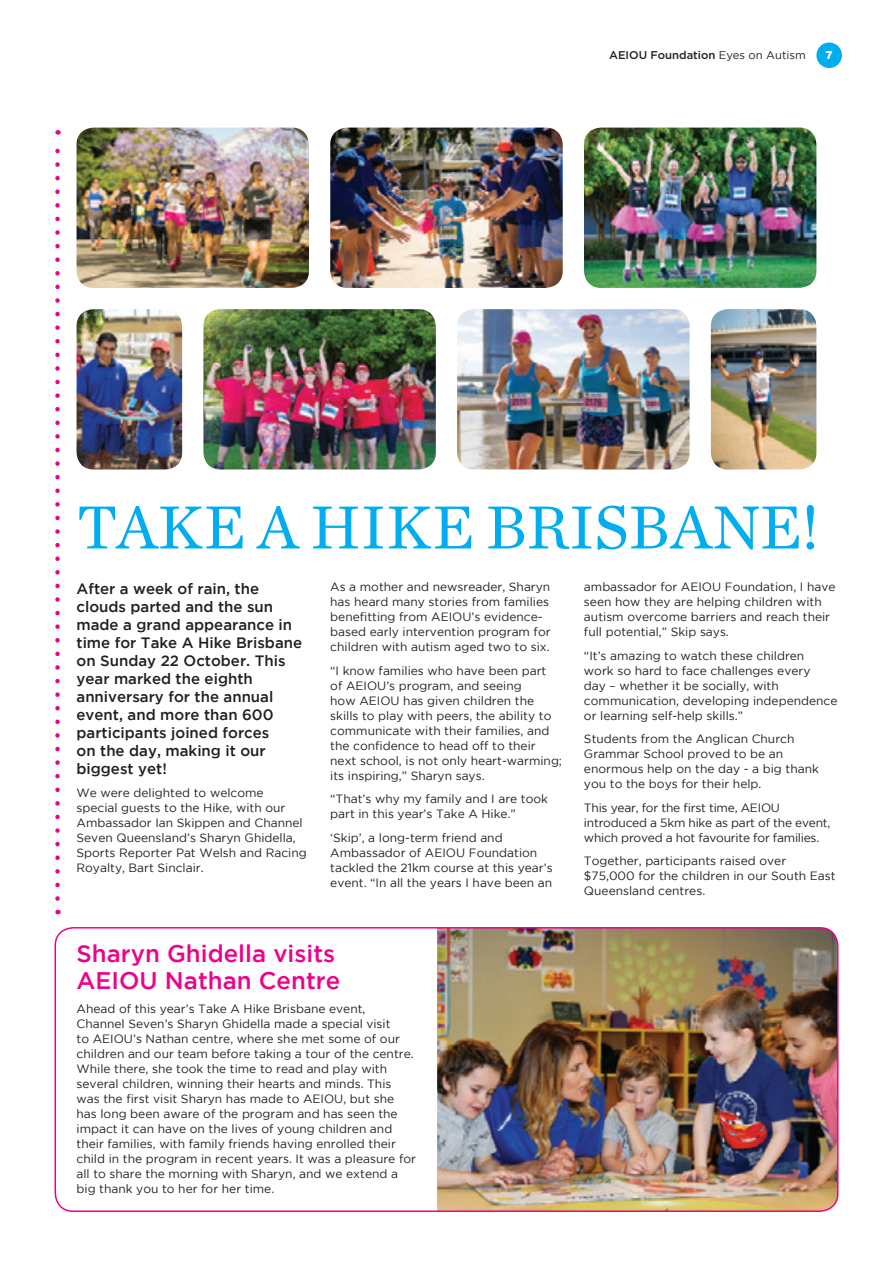
<style>
.page{position:relative;width:893px;height:1263px;background:#fff}
.page>*{position:absolute;margin:0;border:0;box-sizing:border-box;transform-origin:0 0}
.t1{font:63.6px "Chronicle Text G1";color:#00aeef}
.t2{font:500 24px/27px "Gotham";color:#ed028c}
.t3{font:500 15px/18px "Gotham";color:#231f20}
.t4{font:12px/15px "Gotham";color:#231f20}
.t5{font:12px/15px "Gotham";letter-spacing:-.02em;color:#231f20}
.t6{font:500 11.25px "Gotham";color:#231f20}
.t7{font:900 11.25px "Helvetica Rounded";color:#fff}
.s1{font-weight:400}
</style>
<div class="page">
<img style="left:437px;top:928px;width:401px;height:283px">
<div style="left:55px;top:927px;width:783px;height:285px;border:2px solid #ed028c;border-radius:18px"></div>
<div style="left:816px;top:43px;width:26px;height:25px;background:#00aeef;border-radius:50%"></div>
<svg style="left:55px;top:130px;width:5px;height:768px"></svg>
<img style="left:77px;top:128px;width:232px;height:160px">
<img style="left:77px;top:309px;width:105px;height:160px">
<img style="left:711px;top:309px;width:105px;height:160px">
<img style="left:330px;top:128px;width:233px;height:160px">
<img style="left:203px;top:309px;width:233px;height:160px">
<img style="left:584px;top:128px;width:232px;height:160px">
<img style="left:457px;top:309px;width:233px;height:160px">
<p class="t6" style="left:609px;top:47px;width:198px">AEIOU Foundation <span class="s1">Eyes on Autism</span></p>
<p class="t7" style="left:826px;top:47px;width:8px">7</p>
<h1 class="t1" style="left:77px;top:479px;width:744px">TAKE A HIKE BRISBANE!</h1>
<p class="t3" style="left:77px;top:579px;width:227px">After a week of rain, the clouds parted and the sun made a grand appearance in time for Take A Hike Brisbane on Sunday 22 October. This year marked the eighth anniversary for the annual event, and more than 600 participants joined forces<br>on the day, making it our biggest yet!</p>
<p class="t4" style="left:77px;top:785px;width:232px">We were delighted to welcome special guests to the Hike, with our Ambassador Ian Skippen and Channel Seven Queensland’s Sharyn Ghidella, Sports Reporter Pat Welsh and Racing Royalty, Bart Sinclair.</p>
<p class="t4" style="left:330px;top:579px;width:222px">As a mother and newsreader, Sharyn has heard many stories from families benefitting from AEIOU’s evidence&shy;based early intervention program for children with autism aged two to six.</p>
<p class="t4" style="left:330px;top:663px;width:233px">“I know families who have been part<br>of AEIOU’s program, and seeing<br>how AEIOU has given children the skills to play with peers, the ability to communicate with their families, and the confidence to head off to their next school, is not only heart-warming; its inspiring,” Sharyn says.</p>
<p class="t4" style="left:330px;top:791px;width:219px">“That’s why my family and I are took part in this year’s Take A Hike.”</p>
<p class="t4" style="left:330px;top:830px;width:224px">‘Skip’, a long-term friend and Ambassador of AEIOU Foundation tackled the 21km course at this year’s event. “In all the years I have been an</p>
<h2 class="t2" style="left:77px;top:940px;width:265px">Sharyn Ghidella visits<br>AEIOU Nathan Centre</h2>
<p class="t4" style="left:77px;top:1001px;width:341px">Ahead of this year’s Take A Hike Brisbane event, Channel Seven’s Sharyn Ghidella made a special visit<br>to AEIOU’s Nathan centre, where she met some of our children and our team before taking a tour of the centre.<br>While there, she took the time to read and play with several children, winning their hearts and minds. This was the first visit Sharyn has made to AEIOU, but she has long been aware of the program and has seen the impact it can have on the lives of young children and their families, with family friends having enrolled their child in the program in recent years. It was a pleasure for all to share the morning with Sharyn, and we extend a big thank you to her for her time.</p>
<p class="t4" style="left:584px;top:579px;width:253px">ambassador for AEIOU Foundation, I have seen how they are helping children with autism overcome barriers and reach their full potential,” Skip says.</p>
<p class="t4" style="left:584px;top:648px;width:255px">“It’s amazing to watch these children<br>work so hard to face challenges every<br>day – whether it be socially, with communication, developing independence or learning self-help skills.”</p>
<p class="t4" style="left:584px;top:731px;width:236px">Students from the Anglican Church<br>Grammar School proved to be an enormous help on the day - a big thank you to the boys for their help.</p>
<p class="t5" style="left:584px;top:800px;width:248px">This year, for the first time, AEIOU introduced a 5km hike as part of the event, which proved a hot favourite for families.</p>
<p class="t4" style="left:584px;top:853px;width:253px">Together, participants raised over $75,000 for the children in our South East<br>Queensland centres.</p>
</div>
